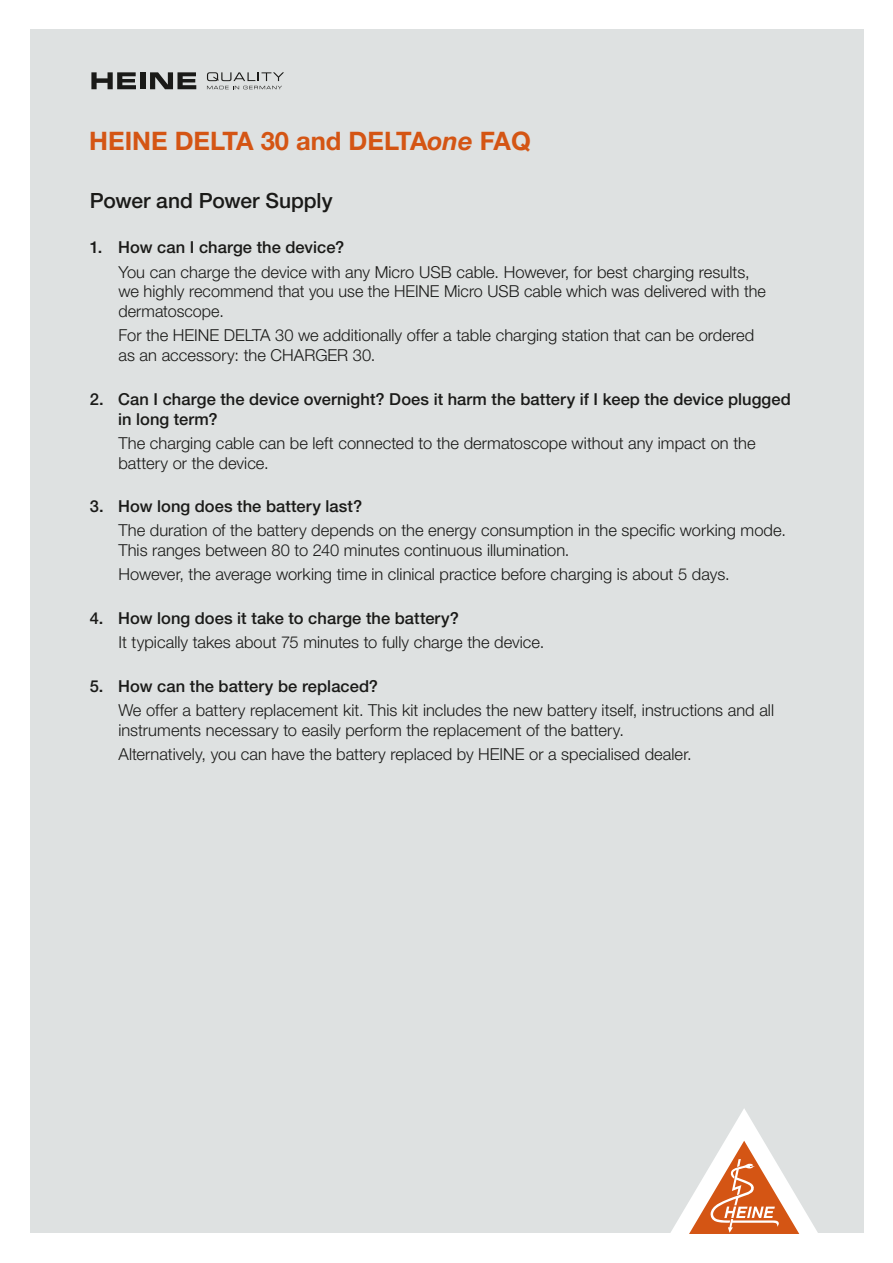
<style>
.page{position:relative;width:893px;height:1263px;background:#fff}
.page>*{position:absolute;margin:0;border:0;box-sizing:border-box;transform-origin:0 0}
.t1{font:700 25.5px "Helvetica Neue LT Std";color:#d45514}
.t2{font:500 21px "Helvetica Neue LT Std";color:#1a1a18}
.t3{font:300 16.5px/19.8px "Helvetica Neue LT Std";color:#1a1a18}
.t4{font:500 16.5px/19.8px "Helvetica Neue LT Std";letter-spacing:.005em;color:#1a1a18}
.s1{font-style:italic}
</style>
<div class="page">
<div style="left:30px;top:30px;width:833px;height:1203px;background:#dee1e1"></div>
<svg style="left:670px;top:1108px;width:148px;height:126px"></svg>
<svg style="left:91px;top:72px;width:45px;height:17px"></svg>
<div style="left:140px;top:72px;width:5px;height:17px;background:#1a1a18"></div>
<svg style="left:150px;top:72px;width:46px;height:17px"></svg>
<svg style="left:207px;top:72px;width:77px;height:17px"></svg>
<h1 class="t1" style="left:89px;top:125px;width:443px">HEINE DELTA 30 and DELTA<span class="s1">one</span> FAQ</h1>
<p class="t2" style="left:90px;top:188px;width:244px">Power and Power Supply</p>
<p class="t4" style="left:90px;top:238px;width:256px">1. How can I charge the device?</p>
<p class="t3" style="left:118px;top:261px;width:649px">You can charge the device with any Micro USB cable. However, for best charging results, we highly recommend that you use the HEINE Micro USB cable which was delivered with the dermatoscope.</p>
<p class="t3" style="left:118px;top:325px;width:637px">For the HEINE DELTA 30 we additionally offer a table charging station that can be ordered as an accessory: the CHARGER 30.</p>
<p class="t4" style="left:118px;top:389px;width:674px;text-indent:-28px">2. Can I charge the device overnight? Does it harm the battery if I keep the device plugged in long term?</p>
<p class="t3" style="left:118px;top:433px;width:639px">The charging cable can be left connected to the dermatoscope without any impact on the battery or the device.</p>
<p class="t4" style="left:90px;top:496px;width:274px">3. How long does the battery last?</p>
<p class="t3" style="left:118px;top:520px;width:669px">The duration of the battery depends on the energy consumption in the specific working mode.<br>This ranges between 80 to 240 minutes continuous illumination.</p>
<p class="t3" style="left:118px;top:564px;width:613px">However, the average working time in clinical practice before charging is about 5 days.</p>
<p class="t4" style="left:90px;top:608px;width:371px">4. How long does it take to charge the battery?</p>
<p class="t3" style="left:118px;top:632px;width:428px">It typically takes about 75 minutes to fully charge the device.</p>
<p class="t4" style="left:90px;top:676px;width:290px">5. How can the battery be replaced?</p>
<p class="t3" style="left:118px;top:700px;width:657px">We offer a battery replacement kit. This kit includes the new battery itself, instructions and all instruments necessary to easily perform the replacement of the battery.</p>
<p class="t3" style="left:118px;top:744px;width:575px">Alternatively, you can have the battery replaced by HEINE or a specialised dealer.</p>
</div>
